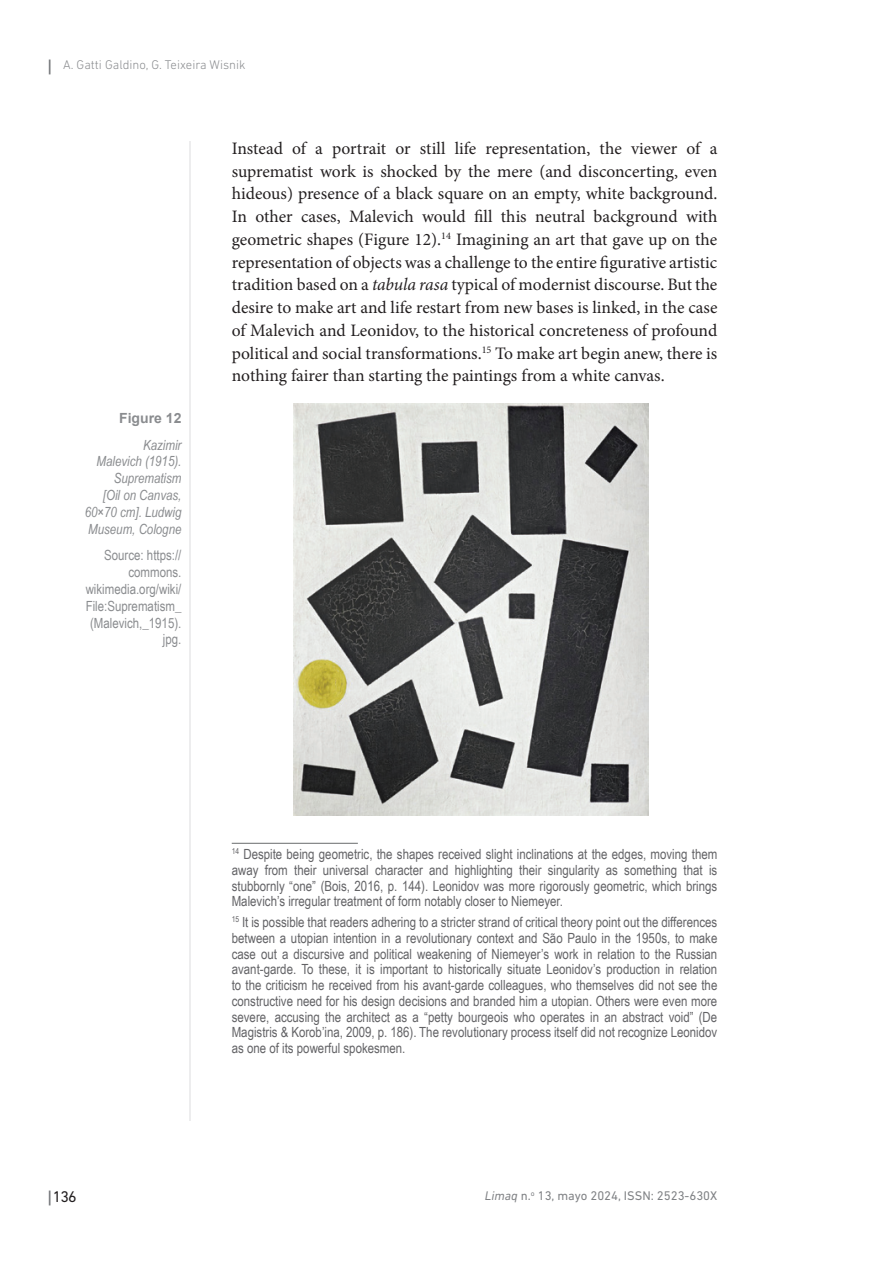
<style>
.page{position:relative;width:869px;height:1265px;background:#fff}
.page>*{position:absolute;margin:0;border:0;box-sizing:border-box;transform-origin:0 0}
.t1{font:17.5px/22.8px "Minion Pro";color:#231f20;text-align:justify}
.t2{font:15.75px "DIN Next LT Pro";color:#231f20}
.t3{font:14px/15.8px "Arial Narrow";color:#636366;text-align:justify}
.t4{font:14px/16.8px "Arial Narrow";color:#8a8c8f;text-align:right}
.t5{font:italic 14px/16.8px "Arial Narrow";color:#8a8c8f;text-align:right}
.t6{font:700 14px "Arial";color:#8a8c8f}
.t7{font:12.78px "DIN Next LT Pro";color:#808285}
.t8{font:300 12.78px "DIN Next LT Pro";color:#8a8c8f}
.s1{font-style:italic}
</style>
<div class="page">
<svg style="left:49px;top:60px;width:1px;height:14px"></svg>
<svg style="left:49px;top:1191px;width:1px;height:14px"></svg>
<hr style="left:189px;top:141px;width:2px;height:980px;background:#ededee">
<hr style="left:232px;top:843px;width:126px;height:1px;background:#696b6d">
<img style="left:293px;top:404px;width:355px;height:412px">
<p class="t8" style="left:63px;top:57px;width:184px">A. Gatti Galdino, G. Teixeira Wisnik</p>
<p class="t6" style="left:119px;top:408px;width:64px">Figure 12</p>
<p class="t5" style="left:85px;top:436px;width:98px">Kazimir<br>Malevich (1915).<br>Suprematism<br>[Oil on Canvas,<br>60×70 cm]. Ludwig<br>Museum, Cologne</p>
<p class="t4" style="left:86px;top:546px;width:97px">Source: https:// commons. wikimedia.org/wiki/<br>File:Suprematism_ (Malevich,_1915). jpg.</p>
<p class="t1" style="left:232px;top:137px;width:487px">Instead of a portrait or still life representation, the viewer of a suprematist work is shocked by the mere (and disconcerting, even hideous) presence of a black square on an empty, white background.<br>In other cases, Malevich would fill this neutral background with geometric shapes (Figure 12).<sup>14</sup> Imagining an art that gave up on the representation of objects was a challenge to the entire figurative artistic tradition based on a <span class="s1">tabula rasa</span> typical of modernist discourse. But the desire to make art and life restart from new bases is linked, in the case of Malevich and Leonidov, to the historical concreteness of profound political and social transformations.<sup>15</sup> To make art begin anew, there is nothing fairer than starting the paintings from a white canvas.</p>
<p class="t2" style="left:53px;top:1188px;width:25px">136</p>
<p class="t3" style="left:232px;top:846px;width:487px"><sup>14</sup> Despite being geometric, the shapes received slight inclinations at the edges, moving them away from their universal character and highlighting their singularity as something that is stubbornly “one” (Bois, 2016, p. 144). Leonidov was more rigorously geometric, which brings Malevich’s irregular treatment of form notably closer to Niemeyer.</p>
<p class="t3" style="left:232px;top:914px;width:487px"><sup>15</sup> It is possible that readers adhering to a stricter strand of critical theory point out the differences between a utopian intention in a revolutionary context and São Paulo in the 1950s, to make case out a discursive and political weakening of Niemeyer’s work in relation to the Russian avant-garde. To these, it is important to historically situate Leonidov’s production in relation to the criticism he received from his avant-garde colleagues, who themselves did not see the constructive need for his design decisions and branded him a utopian. Others were even more severe, accusing the architect as a “petty bourgeois who operates in an abstract void” (De Magistris &amp; Korob’ina, 2009, p. 186). The revolutionary process itself did not recognize Leonidov as one of its powerful spokesmen.</p>
<p class="t7" style="left:484px;top:1188px;width:234px"><span class="s1">Limaq</span> n.<sup>o</sup> 13, mayo 2024, ISSN: 2523-630X</p>
</div>
